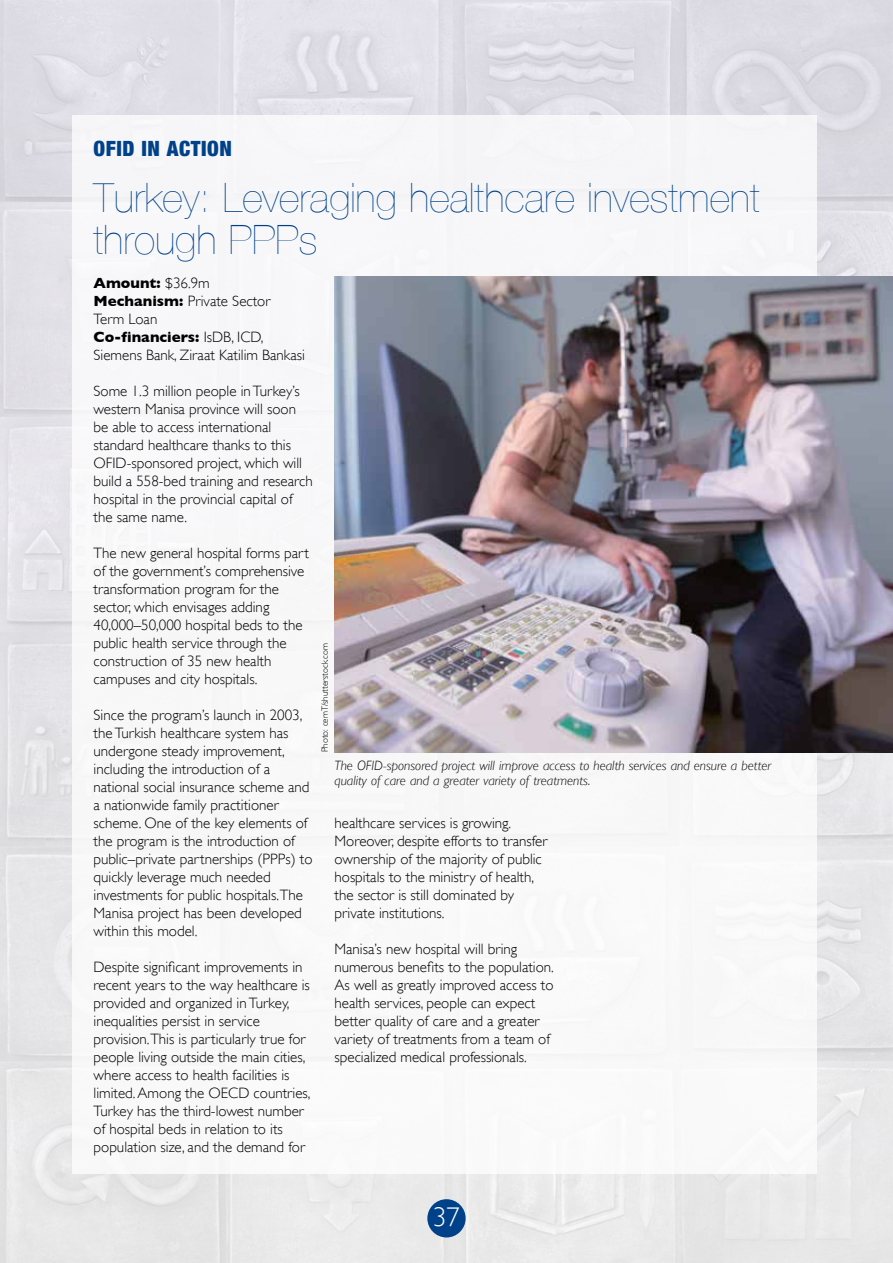
<style>
.page{position:relative;width:893px;height:1263px;background:#fff}
.page>*{position:absolute;margin:0;border:0;box-sizing:border-box;transform-origin:0 0}
.t1{font:200 40.5px/42px "Helvetica Neue";color:#004289}
.t2{font:300 27px "Gill Sans";color:#fff}
.t3{font:900 condensed 21px "Helvetica Neue";letter-spacing:.025em;color:#004289}
.t4{font:300 15px/18px "Gill Sans";color:#000}
.t5{font:italic 300 13.5px/15px "Gill Sans";color:#000}
.t6{font:300 9px "Gill Sans";color:#000}
.s1{font-weight:700}
</style>
<div class="page">
<img style="left:0;top:0;width:893px;height:1263px">
<div style="left:72px;top:115px;width:744px;height:1059px;background:#f8f8f9"></div>
<svg style="left:0;top:43px;width:1px;height:54px"></svg>
<div style="left:427px;top:1199px;width:39px;height:38px;background:#004289;border-radius:50%"></div>
<img style="left:334px;top:276px;width:559px;height:476px">
<h3 class="t3" style="left:94px;top:132px;width:140px">OFID IN ACTION</h3>
<h1 class="t1" style="left:94px;top:175px;width:668px">Turkey: Leveraging healthcare investment through PPPs</h1>
<p class="t4" style="left:94px;top:274px;width:213px"><span class="s1">Amount:</span> $36.9m<br><span class="s1">Mechanism:</span> Private Sector<br>Term Loan<br><span class="s1">Co-financiers:</span> IsDB, ICD,<br>Siemens Bank, Ziraat Katilim Bankasi</p>
<p class="t4" style="left:94px;top:382px;width:221px">Some 1.3 million people in Turkey’s western Manisa province will soon be able to access international standard healthcare thanks to this<br>OFID-sponsored project, which will build a 558-bed training and research hospital in the provincial capital of the same name.</p>
<p class="t4" style="left:94px;top:544px;width:217px">The new general hospital forms part of the government’s comprehensive transformation program for the sector, which envisages adding<br>40,000–50,000 hospital beds to the public health service through the construction of 35 new health campuses and city hospitals.</p>
<p class="t4" style="left:94px;top:706px;width:220px">Since the program’s launch in 2003, the Turkish healthcare system has undergone steady improvement, including the introduction of a national social insurance scheme and a nationwide family practitioner scheme. One of the key elements of the program is the introduction of public–private partnerships (PPPs) to quickly leverage much needed investments for public hospitals.The Manisa project has been developed within this model.</p>
<p class="t4" style="left:94px;top:958px;width:219px">Despite significant improvements in recent years to the way healthcare is provided and organized in Turkey, inequalities persist in service provision.This is particularly true for people living outside the main cities, where access to health facilities is limited. Among the OECD countries, Turkey has the third-lowest number of hospital beds in relation to its population size, and the demand for</p>
<p class="t6" style="left:320px;top:752px;width:110px;rotate:-90deg">Photo: cemT/shutterstock.com</p>
<p class="t5" style="left:334px;top:758px;width:438px">The OFID-sponsored project will improve access to health services and ensure a better quality of care and a greater variety of treatments.</p>
<p class="t4" style="left:334px;top:814px;width:214px">healthcare services is growing.<br>Moreover, despite efforts to transfer ownership of the majority of public hospitals to the ministry of health, the sector is still dominated by private institutions.</p>
<p class="t4" style="left:334px;top:940px;width:221px">Manisa’s new hospital will bring numerous benefits to the population.<br>As well as greatly improved access to health services, people can expect better quality of care and a greater variety of treatments from a team of specialized medical professionals.</p>
<h2 class="t2" style="left:433px;top:1202px;width:28px">37</h2>
</div>
